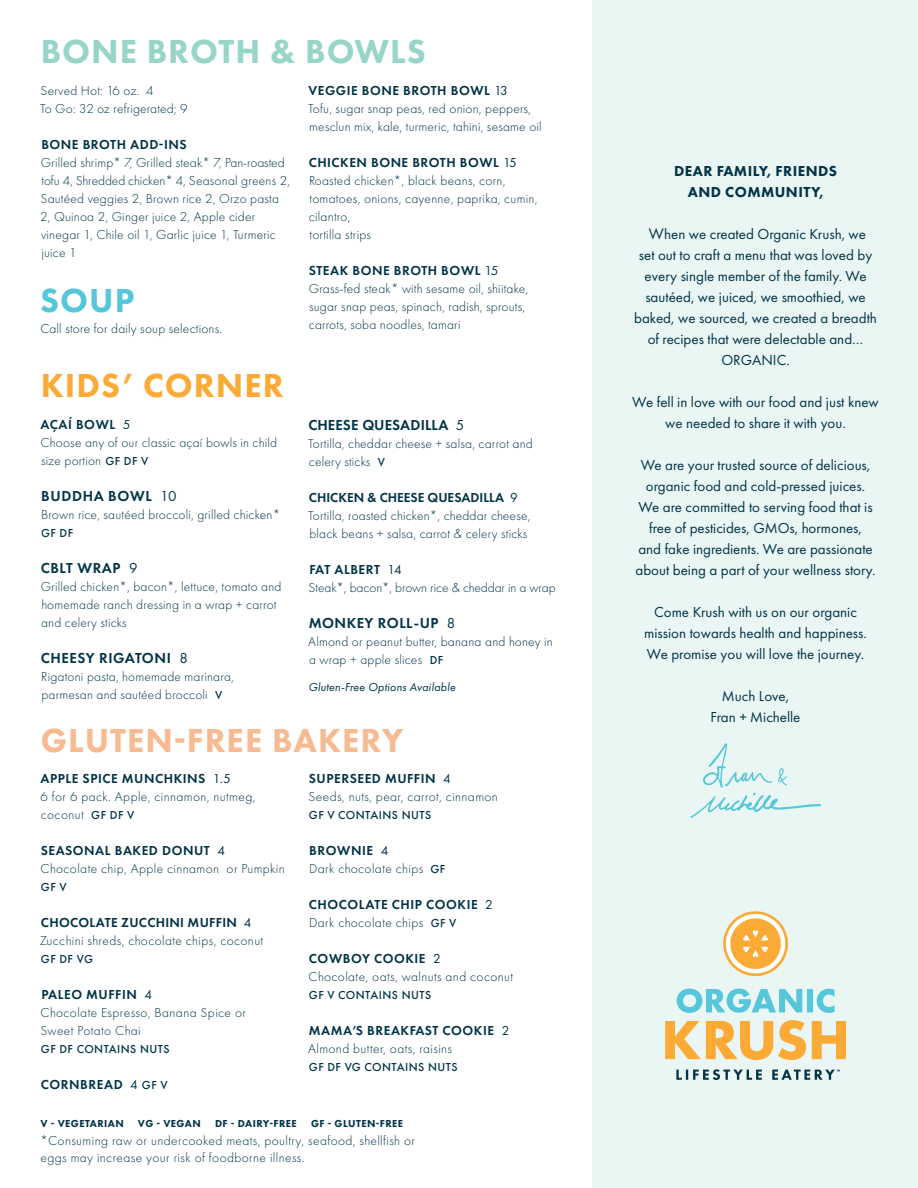
<style>
.page{position:relative;width:918px;height:1188px;background:#fff}
.page>*{position:absolute;margin:0;border:0;box-sizing:border-box;transform-origin:0 0}
.t1{font:800 34.5px "Futura PT";letter-spacing:.03em;color:#f7ba91}
.t2{font:800 34.5px "Futura PT";letter-spacing:.03em;color:#97d5c9}
.t3{font:800 34.5px "Futura PT";letter-spacing:.03em;color:#fbaa35}
.t4{font:800 34.5px "Futura PT";color:#56c7da}
.t5{font:15px/21px "Futura PT";color:#003347;text-align:center}
.t6{font:600 15px "Futura PT";letter-spacing:.03em;color:#003347}
.t7{font:800 15px/21px "Futura PT";letter-spacing:.03em;color:#003347;text-align:center}
.t8{font:600 15px "Futura PT";letter-spacing:.01em;color:#003347}
.t9{font:300 13.5px/18px "Futura PT";letter-spacing:.015em;color:#003347}
.t10{font:600 13.5px/18px "Futura PT";letter-spacing:.04em;color:#003347}
.t11{font:300 13.5px/18px "Futura PT";letter-spacing:-.005em;color:#003347}
.t12{font:500 12px "Futura PT";letter-spacing:.04em;color:#003347}
.t13{font:italic 12px "Futura PT";letter-spacing:.015em;color:#003347}
.t14{font:800 10.5px "Futura PT";letter-spacing:.04em;color:#003347}
.s1{font-weight:600}
.s2{font-weight:400}
.s3{font-weight:500;font-size:12px}
.s4{font-weight:300}
.s5{font-size:15.75px}
</style>
<div class="page">
<div style="left:592px;top:0;width:326px;height:1188px;background:#eaf6f4"></div>
<svg style="left:690px;top:743px;width:131px;height:75px"></svg>
<svg style="left:665px;top:1020px;width:181px;height:40px"></svg>
<svg style="left:677px;top:989px;width:157px;height:24px"></svg>
<svg style="left:723px;top:911px;width:65px;height:66px"></svg>
<svg style="left:676px;top:1069px;width:164px;height:11px"></svg>
<h1 class="t2" style="left:41px;top:30px;width:387px">BONE BROTH &amp; BOWLS</h1>
<p class="t9" style="left:40px;top:81px;width:149px">Served Hot: 16 oz. 4<br>To Go: 32 oz refrigerated; 9</p>
<p class="t10" style="left:41px;top:135px;width:147px">BONE BROTH ADD-INS</p>
<p class="t9" style="left:40px;top:153px;width:251px">Grilled shrimp* 7, Grilled steak* 7, Pan-roasted tofu 4, Shredded chicken* 4, Seasonal greens 2, Sautéed veggies 2, Brown rice 2, Orzo pasta 2, Quinoa 2, Ginger juice 2, Apple cider vinegar 1, Chile oil 1, Garlic juice 1, Turmeric juice 1</p>
<h1 class="t4" style="left:40px;top:279px;width:96px">SOUP</h1>
<p class="t9" style="left:41px;top:320px;width:183px">Call store for daily soup selections.</p>
<h1 class="t3" style="left:41px;top:364px;width:244px">KIDS’ CORNER</h1>
<p class="t9" style="left:40px;top:415px;width:238px"><span class="s1">AÇAÍ BOWL</span> <span class="s2">5<br></span>Choose any of our classic açaí bowls in child size portion <span class="s3">GF DF V</span></p>
<p class="t6" style="left:41px;top:486px;width:137px">BUDDHA BOWL <span class="s2">10</span></p>
<p class="t9" style="left:41px;top:505px;width:240px">Brown rice, sautéed broccoli, grilled chicken*</p>
<p class="t12" style="left:41px;top:525px;width:34px">GF DF</p>
<p class="t6" style="left:41px;top:558px;width:98px">CBLT WRAP <span class="s2">9</span></p>
<p class="t9" style="left:41px;top:577px;width:242px">Grilled chicken*, bacon*, lettuce, tomato and homemade ranch dressing in a wrap + carrot and celery sticks</p>
<p class="t6" style="left:41px;top:648px;width:149px">CHEESY RIGATONI <span class="s2">8</span></p>
<p class="t9" style="left:41px;top:667px;width:194px">Rigatoni pasta, homemade marinara, parmesan and sautéed broccoli <span class="s3">V</span></p>
<p class="t9" style="left:308px;top:81px;width:235px"><span class="s1">VEGGIE BONE BROTH BOWL</span> <span class="s2">13<br></span>Tofu, sugar snap peas, red onion, peppers, mesclun mix, kale, turmeric, tahini, sesame oil</p>
<p class="t9" style="left:309px;top:153px;width:230px"><span class="s1">CHICKEN BONE BROTH BOWL</span> <span class="s2">15<br></span>Roasted chicken*, black beans, corn, tomatoes, onions, cayenne, paprika, cumin, cilantro,<br>tortilla strips</p>
<p class="t9" style="left:309px;top:261px;width:221px"><span class="s1">STEAK BONE BROTH BOWL</span> <span class="s2">15<br></span>Grass-fed steak* with sesame oil, shiitake, sugar snap peas, spinach, radish, sprouts, carrots, soba noodles, tamari</p>
<p class="t8" style="left:309px;top:415px;width:157px">CHEESE QUESADILLA <span class="s2">5</span></p>
<p class="t9" style="left:308px;top:434px;width:226px">Tortilla, cheddar cheese + salsa, carrot and celery sticks <span class="s3">V</span></p>
<p class="t9" style="left:308px;top:488px;width:224px"><span class="s1">CHICKEN &amp; CHEESE QUESADILLA</span> <span class="s2">9<br></span>Tortilla, roasted chicken*, cheddar cheese, black beans + salsa, carrot &amp; celery sticks</p>
<p class="t11" style="left:309px;top:560px;width:249px"><span class="s1">FAT ALBERT</span> <span class="s2">14<br></span>Steak*, bacon*, brown rice &amp; cheddar in a wrap</p>
<p class="t6" style="left:309px;top:613px;width:148px">MONKEY ROLL-UP <span class="s2">8</span></p>
<p class="t9" style="left:308px;top:632px;width:246px">Almond or peanut butter, banana and honey in a wrap + apple slices <span class="s3">DF</span></p>
<p class="t13" style="left:308px;top:680px;width:149px">Gluten-Free Options Available</p>
<h1 class="t1" style="left:41px;top:719px;width:364px">GLUTEN-FREE BAKERY</h1>
<p class="t9" style="left:40px;top:769px;width:217px"><span class="s1">APPLE SPICE MUNCHKINS</span> <span class="s2">1.5<br></span>6 for 6 pack. Apple, cinnamon, nutmeg, coconut <span class="s3">GF DF V</span></p>
<p class="t9" style="left:41px;top:841px;width:246px"><span class="s1">SEASONAL BAKED DONUT</span> <span class="s2">4<br></span>Chocolate chip, Apple cinnamon or Pumpkin</p>
<p class="t12" style="left:41px;top:880px;width:27px">GF V</p>
<p class="t9" style="left:40px;top:913px;width:225px"><span class="s1">CHOCOLATE ZUCCHINI MUFFIN</span> <span class="s2">4<br></span>Zucchini shreds, chocolate chips, coconut</p>
<p class="t12" style="left:41px;top:952px;width:54px">GF DF VG</p>
<p class="t9" style="left:41px;top:985px;width:207px"><span class="s1">PALEO MUFFIN</span> <span class="s2">4<br></span>Chocolate Espresso, Banana Spice or<br>Sweet Potato Chai</p>
<p class="t12" style="left:41px;top:1042px;width:130px">GF DF CONTAINS NUTS</p>
<p class="t10" style="left:41px;top:1075px;width:128px">CORNBREAD <span class="s2">4</span> <span class="s3">GF V</span></p>
<p class="t9" style="left:309px;top:769px;width:191px"><span class="s1">SUPERSEED MUFFIN</span> <span class="s2">4<br></span>Seeds, nuts, pear, carrot, cinnamon</p>
<p class="t12" style="left:309px;top:808px;width:124px">GF V CONTAINS NUTS</p>
<p class="t9" style="left:309px;top:841px;width:138px"><span class="s1">BROWNIE</span> <span class="s2">4<br></span>Dark chocolate chips <span class="s3">GF</span></p>
<p class="t10" style="left:309px;top:895px;width:186px">CHOCOLATE CHIP COOKIE <span class="s2">2<br></span><span class="s4">Dark chocolate chips</span> <span class="s3">GF V</span></p>
<p class="t9" style="left:309px;top:949px;width:206px"><span class="s1">COWBOY COOKIE</span> <span class="s2">2<br></span>Chocolate, oats, walnuts and coconut</p>
<p class="t12" style="left:309px;top:988px;width:124px">GF V CONTAINS NUTS</p>
<p class="t9" style="left:308px;top:1021px;width:203px"><span class="s1">MAMA’S BREAKFAST COOKIE</span> <span class="s2">2<br></span>Almond butter, oats, raisins</p>
<p class="t12" style="left:309px;top:1060px;width:150px">GF DF VG CONTAINS NUTS</p>
<p class="t14" style="left:41px;top:1116px;width:85px">V - VEGETARIAN</p>
<p class="t14" style="left:138px;top:1116px;width:64px">VG - VEGAN</p>
<p class="t14" style="left:215px;top:1116px;width:83px">DF - DAIRY-FREE</p>
<p class="t14" style="left:311px;top:1116px;width:94px">GF - GLUTEN-FREE</p>
<p class="t9" style="left:40px;top:1131px;width:376px">*Consuming raw or undercooked meats, poultry, seafood, shellfish or eggs may increase your risk of foodborne illness.</p>
<p class="t7" style="left:674px;top:160px;width:164px">DEAR FAMILY, FRIENDS<br>AND COMMUNITY,</p>
<p class="t5" style="left:634px;top:223px;width:244px"><span class="s5">W</span>hen we created Organic Krush, we<br>set out to craft a menu that was loved by every single member of the family. We sautéed, we juiced, we smoothied, we baked, we sourced, we created a breadth of recipes that were delectable and…<br>ORGANIC.</p>
<p class="t5" style="left:632px;top:391px;width:248px">We fell in love with our food and just knew we needed to share it with you.</p>
<p class="t5" style="left:635px;top:454px;width:242px">We are your trusted source of delicious, organic food and cold-pressed juices.<br>We are committed to serving food that is free of pesticides, GMOs, hormones,<br>and fake ingredients. We are passionate about being a part of your wellness story.</p>
<p class="t5" style="left:644px;top:601px;width:224px">Come Krush with us on our organic mission towards health and happiness.<br>We promise you will love the journey.</p>
<p class="t5" style="left:711px;top:685px;width:91px">Much Love,<br>Fran + Michelle</p>
</div>
